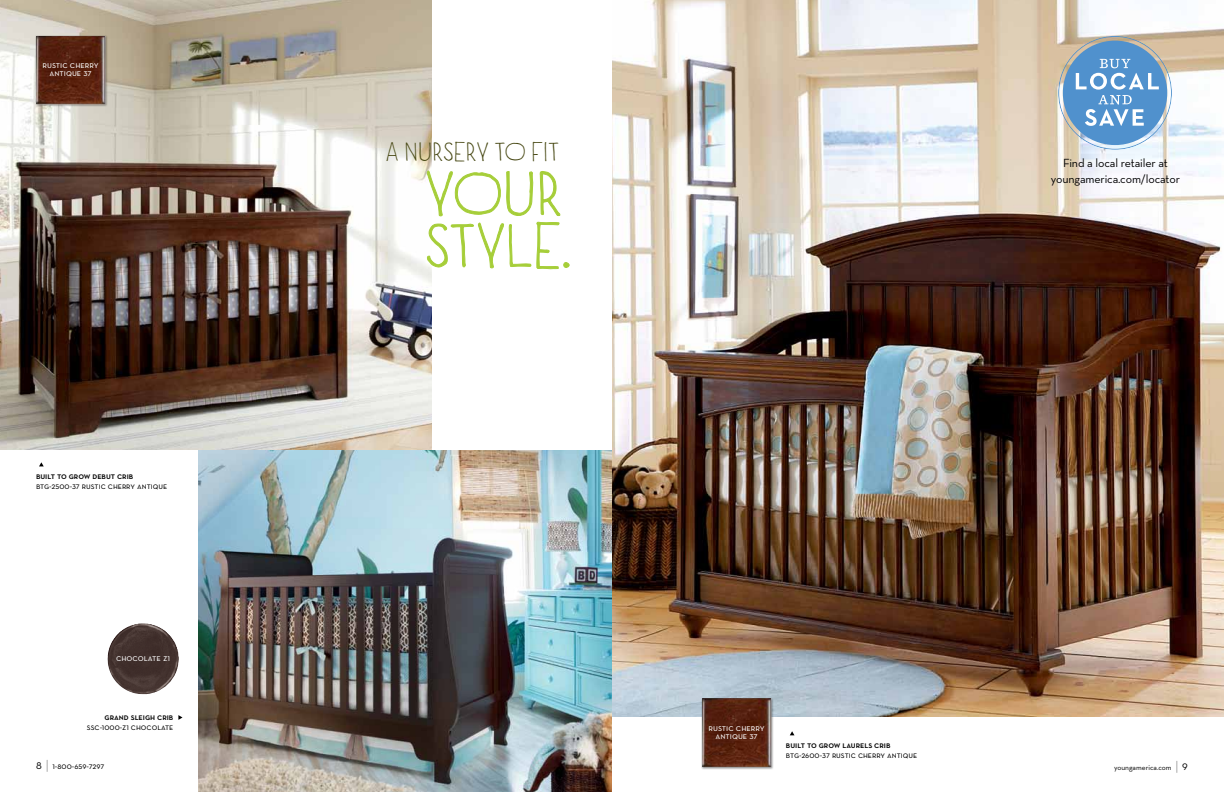
<style>
.page{position:relative;width:1224px;height:792px;background:#fff}
.page>*{position:absolute;margin:0;border:0;box-sizing:border-box;transform-origin:0 0}
.t1{font:66px/52px "Baronessa";letter-spacing:.03em;color:#a6ce39}
.t2{font:28px "Baronessa";letter-spacing:.03em;color:#464712}
.t3{font:12px/16px "Neutraface Text";letter-spacing:-.01em;color:#000;text-align:center}
.t4{font:9.5px/8.1px "Neutraface Text";color:#fff;text-align:center}
.t5{font:9px "Neutraface Text";color:#000}
.t6{font:600 9px "Neutraface Text";color:#000}
.t7{font:7.5px "Neutraface Text";color:#000}
.s1{font-size:11px}
.s2{font-size:14px}
</style>
<div class="page">
<img style="left:0;top:0;width:432px;height:450px">
<img style="left:612px;top:0;width:612px;height:717px">
<img style="left:198px;top:450px;width:414px;height:342px">
<div style="left:701px;top:698px;width:73px;height:71px;background:#000;opacity:.45"></div>
<img style="left:702px;top:699px;width:69px;height:68px">
<svg style="left:427px;top:170px;width:143px;height:100px"></svg>
<div style="left:35px;top:35px;width:73px;height:72px;background:#000;opacity:.45"></div>
<img style="left:36px;top:36px;width:69px;height:68px">
<svg style="left:178px;top:715px;width:5px;height:5px"></svg>
<img style="left:107px;top:623px;width:48px;height:71px">
<svg style="left:790px;top:731px;width:4px;height:4px"></svg>
<svg style="left:39px;top:462px;width:5px;height:4px"></svg>
<svg style="left:1063px;top:41px;width:104px;height:104px;background:#7ca7ce"></svg>
<p class="t4" style="left:43px;top:60px;width:58px">rustic cherry antique 37</p>
<p class="t6" style="left:36px;top:471px;width:99px">built to grow debut crib</p>
<p class="t5" style="left:36px;top:481px;width:133px">btg-2500-37 rustic cherry antique</p>
<p class="t4" style="left:116px;top:654px;width:56px">chocolate z1</p>
<p class="t6" style="left:105px;top:711px;width:70px">grand sleigh crib</p>
<p class="t5" style="left:87px;top:721px;width:88px">ssc-1000-z1 chocolate</p>
<h2 class="t2" style="left:386px;top:136px;width:174px">A NURSERY TO FIT</h2>
<h1 class="t1" style="left:426px;top:168px;width:147px">YOUR<br>STYLE.</h1>
<p class="t4" style="left:709px;top:723px;width:58px">rustic cherry antique 37</p>
<h3 class="t3" style="left:1051px;top:155px;width:131px">Find a local retailer at youngamerica.com/locator</h3>
<p class="t6" style="left:786px;top:739px;width:106px">built to grow laurels crib</p>
<p class="t5" style="left:786px;top:749px;width:133px">btg-2600-37 rustic cherry antique</p>
<p class="t5" style="left:36px;top:760px;width:70px"><span class="s1">8</span> <span class="s2">|</span> 1-800-659-7297</p>
<p class="t7" style="left:1114px;top:763px;width:75px">youngamerica.com <span class="s2">|</span> <span class="s1">9</span></p>
</div>
